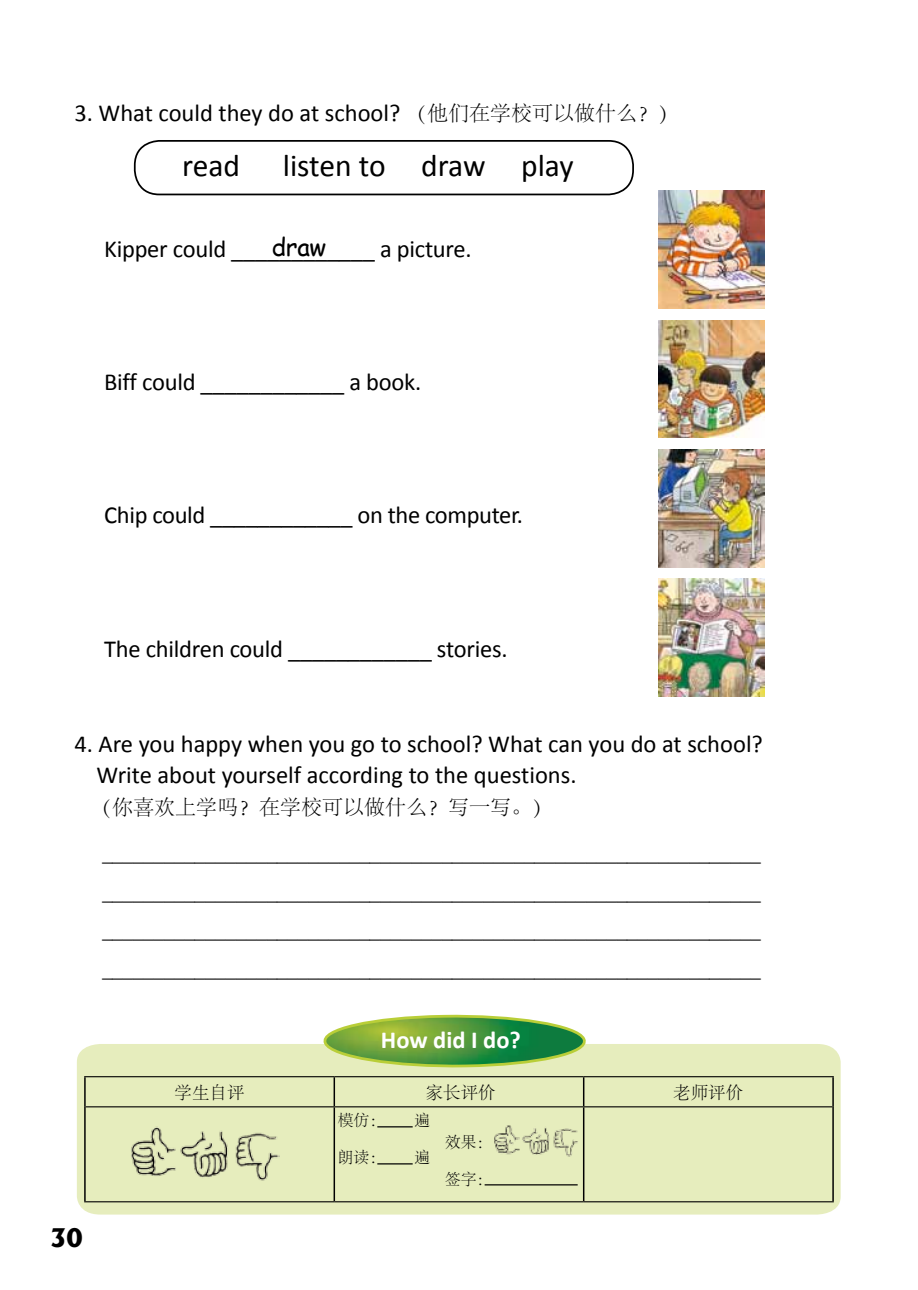
<style>
.page{position:relative;width:918px;height:1290px;background:#fff}
.page>*{position:absolute;margin:0;border:0;box-sizing:border-box;transform-origin:0 0}
.t1{font:31.5px "Calibri";color:#000}
.t2{font:24.5px/31.5px "Calibri";letter-spacing:-.01em;color:#000}
.t3{font:700 24.5px "Calibri";color:#fff}
.t4{font:24.5px "Comic Sans MS";color:#000}
.t5{font:800 24.5px "Albertus";color:#000}
.t6{font:300 21px/38.5px "Adobe Song Std";color:#000;text-align:justify}
.t7{font:300 17.5px "Adobe Song Std";color:#000}
.t8{font:300 15.75px "Adobe Song Std";color:#000}
.s1{font-family:"Adobe Song Std";font-weight:300;font-size:21px}
</style>
<div class="page">
<div style="left:77px;top:1044px;width:763px;height:170px;background:#e6edbd"></div>
<hr style="left:84px;top:1076px;width:250px;height:1px;background:#000">
<hr style="left:334px;top:1076px;width:250px;height:1px;background:#000">
<hr style="left:584px;top:1076px;width:250px;height:1px;background:#000">
<hr style="left:86px;top:1106px;width:248px;height:1px;background:#000">
<hr style="left:334px;top:1106px;width:250px;height:1px;background:#000">
<hr style="left:584px;top:1106px;width:248px;height:1px;background:#000">
<hr style="left:84px;top:1201px;width:250px;height:1px;background:#000">
<hr style="left:334px;top:1201px;width:250px;height:1px;background:#000">
<hr style="left:584px;top:1201px;width:250px;height:1px;background:#000">
<hr style="left:84px;top:1077px;width:2px;height:30px;background:#000">
<hr style="left:333px;top:1077px;width:2px;height:29px;background:#000">
<svg style="left:583px;top:1077px;width:1px;height:29px"></svg>
<hr style="left:832px;top:1077px;width:2px;height:30px;background:#000">
<hr style="left:84px;top:1107px;width:2px;height:94px;background:#000">
<hr style="left:333px;top:1107px;width:2px;height:94px;background:#000">
<hr style="left:583px;top:1107px;width:1px;height:94px;background:#000">
<hr style="left:832px;top:1107px;width:2px;height:94px;background:#000">
<svg style="left:319px;top:1015px;width:271px;height:54px;background:#80b464"></svg>
<img style="left:129px;top:1123px;width:150px;height:59px">
<img style="left:493px;top:1124px;width:86px;height:33px">
<hr style="left:484px;top:1184px;width:94px;height:1px;background:#000">
<hr style="left:377px;top:1126px;width:36px;height:1px;background:#000">
<hr style="left:377px;top:1163px;width:36px;height:1px;background:#000">
<img style="left:659px;top:191px;width:105px;height:117px">
<img style="left:659px;top:320px;width:105px;height:118px">
<img style="left:659px;top:579px;width:105px;height:117px">
<img style="left:659px;top:449px;width:105px;height:118px">
<div style="left:134px;top:140px;width:500px;height:55px;border:2px solid #000;border-radius:24px"></div>
<p class="t2" style="left:74px;top:96px;width:606px">3. What could they do at school? <span class="s1">（他们在学校可以做什么？）</span></p>
<h1 class="t1" style="left:182px;top:146px;width:59px">read</h1>
<h1 class="t1" style="left:283px;top:146px;width:292px">listen to draw play</h1>
<p class="t4" style="left:272px;top:229px;width:56px">draw</p>
<p class="t2" style="left:104px;top:232px;width:369px">Kipper could ____________ a picture.</p>
<p class="t2" style="left:104px;top:365px;width:318px">Biff could ____________ a book.</p>
<p class="t2" style="left:104px;top:498px;width:420px">Chip could ____________ on the computer.</p>
<p class="t2" style="left:104px;top:631px;width:405px">The children could ____________ stories.</p>
<p class="t2" style="left:97px;top:727px;width:668px;text-indent:-22px">4. Are you happy when you go to school? What can you do at school?<br>Write about yourself according to the questions.</p>
<p class="t6" style="left:91px;top:789px;width:463px">（你喜欢上学吗？在学校可以做什么？写一写。）</p>
<p class="t6" style="left:102px;top:835px;width:660px">________________________________________________________________ ________________________________________________________________ ________________________________________________________________ ________________________________________________________________</p>
<p class="t3" style="left:381px;top:1025px;width:141px">How did I do?</p>
<p class="t7" style="left:174px;top:1083px;width:71px">学生自评</p>
<p class="t7" style="left:426px;top:1083px;width:71px">家长评价</p>
<p class="t7" style="left:673px;top:1083px;width:71px">老师评价</p>
<p class="t5" style="left:50px;top:1222px;width:34px">30</p>
<p class="t8" style="left:338px;top:1112px;width:49px">模仿：</p>
<p class="t8" style="left:414px;top:1112px;width:17px">遍</p>
<p class="t8" style="left:338px;top:1149px;width:49px">朗读：</p>
<p class="t8" style="left:414px;top:1149px;width:17px">遍</p>
<p class="t8" style="left:445px;top:1133px;width:49px">效果：</p>
<p class="t8" style="left:445px;top:1171px;width:49px">签字：</p>
</div>
